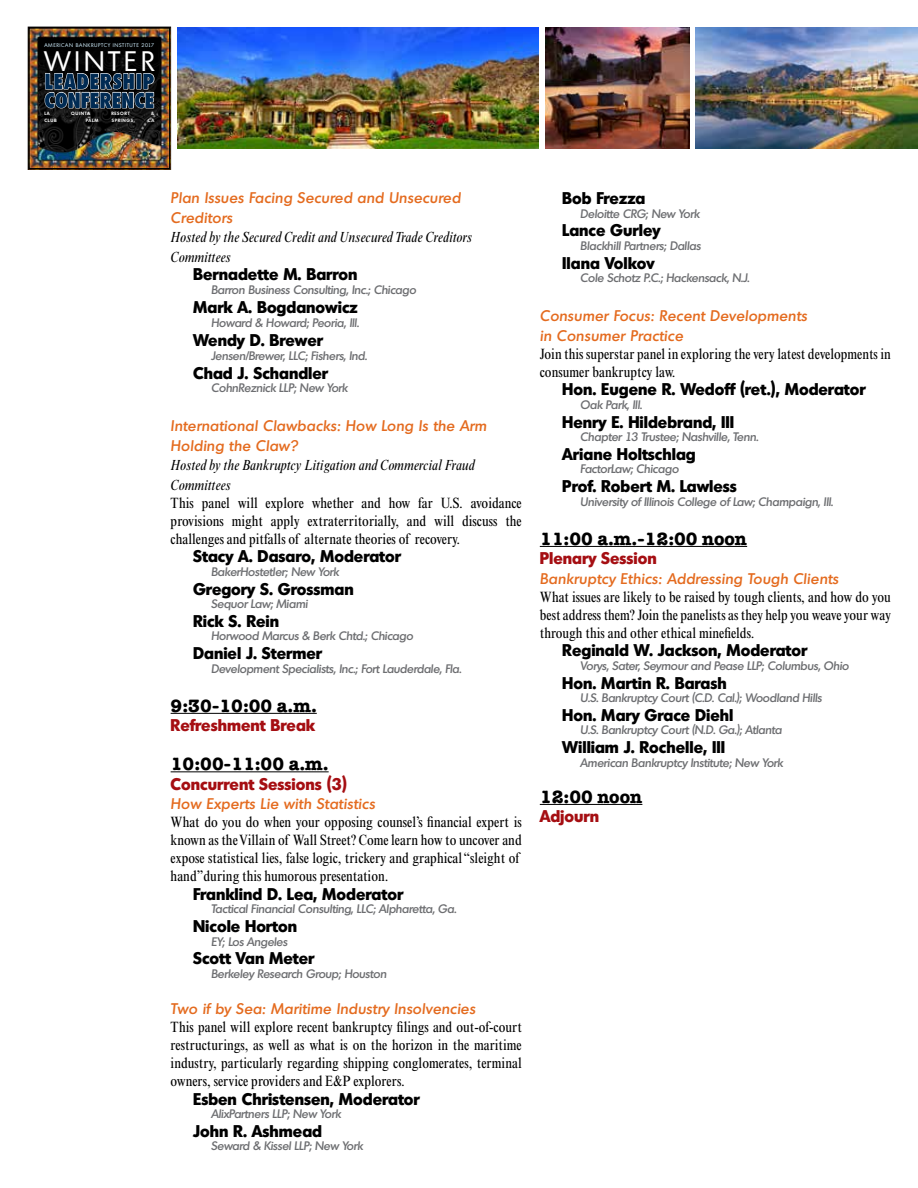
<style>
.page{position:relative;width:918px;height:1188px;background:#fff}
.page>*{position:absolute;margin:0;border:0;box-sizing:border-box;transform-origin:0 0}
.t1{font:27.45px "Montreal Serial";letter-spacing:.145em;color:#fff}
.t2{font:800 condensed 20.4px/18.9px "Futura";letter-spacing:.02em;color:#002b54}
.t3{font:700 18px "American Typewriter Std";color:#000}
.t4{font:800 16.5px "Montreal Serial";color:#000}
.t5{font:800 16.5px "Montreal Serial";color:#a50e12}
.t6{font:condensed 15px/18px "Times New Roman MT Std";color:#000;text-align:justify}
.t7{font:italic 500 15px/19.5px "Montreal Serial";letter-spacing:.02em;color:#e46b1f}
.t8{font:italic condensed 15px/19.5px "Times New Roman MT Std";color:#000}
.t9{font:italic 500 12px "Montreal Serial";letter-spacing:-.02em;color:#6d6e71}
.t10{font:5.25px "Montreal Serial";letter-spacing:.12em;color:#cfedfc}
.t11{font:700 4.5px "Montreal Serial";letter-spacing:.13em;color:#fff}
</style>
<div class="page">
<img style="left:177px;top:27px;width:362px;height:121px">
<img style="left:546px;top:27px;width:143px;height:121px">
<img style="left:696px;top:27px;width:222px;height:121px">
<hr style="left:171px;top:713px;width:146px;height:1px;background:#000">
<hr style="left:171px;top:771px;width:158px;height:1px;background:#000">
<hr style="left:540px;top:546px;width:207px;height:1px;background:#000">
<hr style="left:540px;top:804px;width:102px;height:1px;background:#000">
<img style="left:27px;top:26px;width:145px;height:144px">
<p class="t10" style="left:44px;top:42px;width:111px">AMERICAN BANKRUPTCY INSTITUTE 2017</p>
<h1 class="t1" style="left:44px;top:43px;width:111px">WINTER</h1>
<h2 class="t2" style="left:44px;top:72px;width:111px">LEADERSHIP<br>CONFERENCE</h2>
<p class="t11" style="left:44px;top:110px;width:7px">LA</p>
<p class="t11" style="left:71px;top:110px;width:20px">QUINTA</p>
<p class="t11" style="left:111px;top:110px;width:20px">RESORT</p>
<p class="t11" style="left:151px;top:110px;width:5px">&amp;</p>
<p class="t11" style="left:44px;top:117px;width:14px">CLUB</p>
<p class="t11" style="left:70px;top:117px;width:4px">•</p>
<p class="t11" style="left:86px;top:117px;width:14px">PALM</p>
<p class="t11" style="left:112px;top:117px;width:24px">SPRINGS,</p>
<p class="t11" style="left:148px;top:117px;width:8px">CA</p>
<p class="t7" style="left:171px;top:187px;width:291px">Plan Issues Facing Secured and Unsecured<br>Creditors</p>
<p class="t8" style="left:171px;top:227px;width:303px">Hosted by the Secured Credit and Unsecured Trade Creditors<br>Committees</p>
<p class="t4" style="left:193px;top:263px;width:166px">Bernadette M. Barron</p>
<p class="t9" style="left:211px;top:282px;width:207px">Barron Business Consulting, Inc.; Chicago</p>
<p class="t4" style="left:193px;top:296px;width:166px">Mark A. Bogdanowicz</p>
<p class="t9" style="left:211px;top:315px;width:149px">Howard &amp; Howard; Peoria, Ill.</p>
<p class="t4" style="left:193px;top:329px;width:132px">Wendy D. Brewer</p>
<p class="t9" style="left:211px;top:348px;width:158px">Jensen/Brewer, LLC; Fishers, Ind.</p>
<p class="t4" style="left:193px;top:362px;width:137px">Chad J. Schandler</p>
<p class="t9" style="left:211px;top:380px;width:138px">CohnReznick LLP; New York</p>
<p class="t7" style="left:171px;top:415px;width:318px">International Clawbacks: How Long Is the Arm<br>Holding the Claw?</p>
<p class="t8" style="left:171px;top:455px;width:305px">Hosted by the Bankruptcy Litigation and Commercial Fraud<br>Committees</p>
<p class="t6" style="left:171px;top:494px;width:353px">This panel will explore whether and how far U.S. avoidance provisions might apply extraterritorially, and will discuss the challenges and pitfalls of alternate theories of recovery.</p>
<p class="t4" style="left:193px;top:545px;width:210px">Stacy A. Dasaro, Moderator</p>
<p class="t9" style="left:211px;top:564px;width:130px">BakerHostetler; New York</p>
<p class="t4" style="left:193px;top:578px;width:162px">Gregory S. Grossman</p>
<p class="t9" style="left:211px;top:596px;width:98px">Sequor Law; Miami</p>
<p class="t4" style="left:193px;top:610px;width:87px">Rick S. Rein</p>
<p class="t9" style="left:211px;top:628px;width:204px">Horwood Marcus &amp; Berk Chtd.; Chicago</p>
<p class="t4" style="left:193px;top:642px;width:131px">Daniel J. Stermer</p>
<p class="t9" style="left:211px;top:660px;width:252px">Development Specialists, Inc.; Fort Lauderdale, Fla.</p>
<p class="t3" style="left:171px;top:695px;width:148px">9:30-10:00 a.m.</p>
<p class="t5" style="left:171px;top:714px;width:146px">Refreshment Break</p>
<p class="t3" style="left:171px;top:753px;width:160px">10:00-11:00 a.m.</p>
<p class="t5" style="left:171px;top:773px;width:178px">Concurrent Sessions (3)</p>
<p class="t7" style="left:171px;top:793px;width:206px">How Experts Lie with Statistics</p>
<p class="t6" style="left:171px;top:813px;width:353px;text-align:left">What do you do when your opposing counsel’s financial expert is known as the Villain of Wall Street? Come learn how to uncover and expose statistical lies, false logic, trickery and graphical “sleight of hand”during this humorous presentation.</p>
<p class="t4" style="left:193px;top:883px;width:212px">Franklind D. Lea, Moderator</p>
<p class="t9" style="left:211px;top:901px;width:247px">Tactical Financial Consulting, LLC; Alpharetta, Ga.</p>
<p class="t4" style="left:193px;top:915px;width:106px">Nicole Horton</p>
<p class="t9" style="left:211px;top:933px;width:78px">EY; Los Angeles</p>
<p class="t4" style="left:193px;top:947px;width:123px">Scott Van Meter</p>
<p class="t9" style="left:211px;top:966px;width:177px">Berkeley Research Group; Houston</p>
<p class="t7" style="left:171px;top:998px;width:306px">Two if by Sea: Maritime Industry Insolvencies</p>
<p class="t6" style="left:171px;top:1018px;width:353px">This panel will explore recent bankruptcy filings and out-of-court restructurings, as well as what is on the horizon in the maritime industry, particularly regarding shipping conglomerates, terminal owners, service providers and E&amp;P explorers.</p>
<p class="t4" style="left:193px;top:1088px;width:228px">Esben Christensen, Moderator</p>
<p class="t9" style="left:211px;top:1106px;width:131px">AlixPartners LLP; New York</p>
<p class="t4" style="left:193px;top:1120px;width:130px">John R. Ashmead</p>
<p class="t9" style="left:211px;top:1138px;width:153px">Seward &amp; Kissel LLP; New York</p>
<p class="t4" style="left:562px;top:187px;width:85px">Bob Frezza</p>
<p class="t9" style="left:580px;top:206px;width:121px">Deloitte CRG; New York</p>
<p class="t4" style="left:562px;top:219px;width:100px">Lance Gurley</p>
<p class="t9" style="left:580px;top:238px;width:122px">Blackhill Partners; Dallas</p>
<p class="t4" style="left:562px;top:252px;width:94px">Ilana Volkov</p>
<p class="t9" style="left:580px;top:270px;width:171px">Cole Schotz P.C.; Hackensack, N.J.</p>
<p class="t7" style="left:540px;top:306px;width:269px">Consumer Focus: Recent Developments in Consumer Practice</p>
<p class="t6" style="left:540px;top:345px;width:353px">Join this superstar panel in exploring the very latest developments in consumer bankruptcy law.</p>
<p class="t4" style="left:562px;top:378px;width:305px">Hon. Eugene R. Wedoff (ret.), Moderator</p>
<p class="t9" style="left:580px;top:397px;width:63px">Oak Park, Ill.</p>
<p class="t4" style="left:562px;top:411px;width:173px">Henry E. Hildebrand, III</p>
<p class="t9" style="left:580px;top:429px;width:180px">Chapter 13 Trustee; Nashville, Tenn.</p>
<p class="t4" style="left:562px;top:443px;width:135px">Ariane Holtschlag</p>
<p class="t9" style="left:580px;top:461px;width:100px">FactorLaw; Chicago</p>
<p class="t4" style="left:562px;top:475px;width:176px">Prof. Robert M. Lawless</p>
<p class="t9" style="left:580px;top:494px;width:254px">University of Illinois College of Law; Champaign, Ill.</p>
<p class="t3" style="left:540px;top:528px;width:209px">11:00 a.m.-12:00 noon</p>
<p class="t5" style="left:540px;top:547px;width:119px">Plenary Session</p>
<p class="t7" style="left:540px;top:568px;width:300px">Bankruptcy Ethics: Addressing Tough Clients</p>
<p class="t6" style="left:540px;top:588px;width:353px">What issues are likely to be raised by tough clients, and how do you best address them? Join the panelists as they help you weave your way through this and other ethical minefields.</p>
<p class="t4" style="left:562px;top:639px;width:247px">Reginald W. Jackson, Moderator</p>
<p class="t9" style="left:580px;top:658px;width:270px">Vorys, Sater, Seymour and Pease LLP; Columbus, Ohio</p>
<p class="t4" style="left:562px;top:672px;width:166px">Hon. Martin R. Barash</p>
<p class="t9" style="left:580px;top:690px;width:243px">U.S. Bankruptcy Court (C.D. Cal.); Woodland Hills</p>
<p class="t4" style="left:562px;top:704px;width:173px">Hon. Mary Grace Diehl</p>
<p class="t9" style="left:580px;top:722px;width:203px">U.S. Bankruptcy Court (N.D. Ga.); Atlanta</p>
<p class="t4" style="left:562px;top:736px;width:164px">William J. Rochelle, III</p>
<p class="t9" style="left:580px;top:755px;width:204px">American Bankruptcy Institute; New York</p>
<p class="t3" style="left:540px;top:786px;width:104px">12:00 noon</p>
<p class="t5" style="left:540px;top:805px;width:61px">Adjourn</p>
</div>
